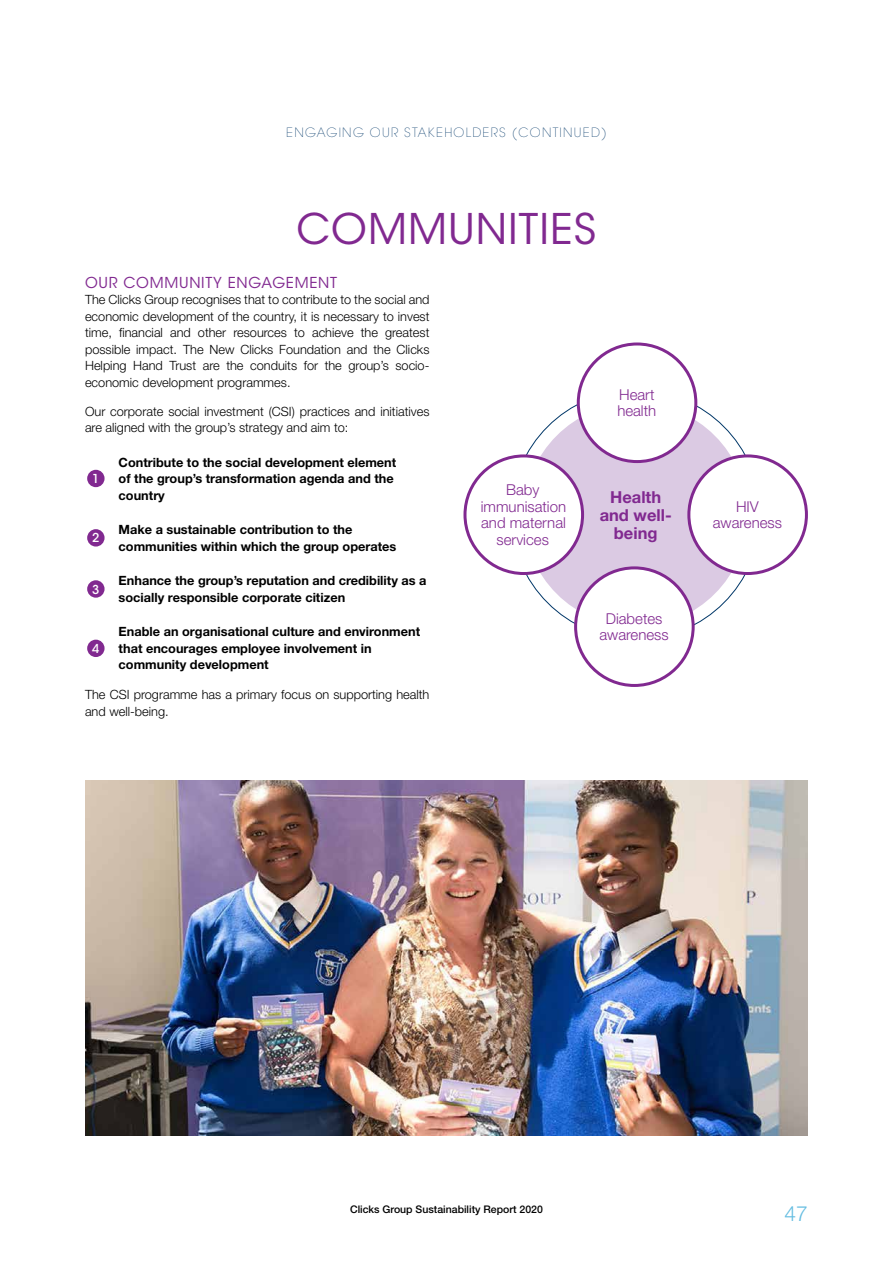
<style>
.page{position:relative;width:893px;height:1263px;background:#fff}
.page>*{position:absolute;margin:0;border:0;box-sizing:border-box;transform-origin:0 0}
.t1{font:42px "ITC Avant Garde Std";letter-spacing:.025em;color:#812990}
.t2{font:300 21px "Helvetica Neue LT Std";color:#64bde1}
.t3{font:700 16.5px/18px "Helvetica Neue LT Std";color:#812990;text-align:center}
.t4{font:300 15px/16.5px "Helvetica Neue LT Std";color:#812990;text-align:center}
.t5{font:15px "ITC Avant Garde Std";letter-spacing:.05em;color:#812990}
.t6{font:300 12.75px/16.5px "Helvetica Neue LT Std";color:#000}
.t7{font:700 12.75px/16.5px "Helvetica Neue LT Std";color:#000}
.t8{font:200 12.75px "ITC Avant Garde Std";letter-spacing:.1em;color:#003768}
.t9{font:500 12.3px "ITC Avant Garde Std";color:#fff}
.t10{font:500 10.5px "Helvetica Neue LT Std";color:#000}
</style>
<div class="page">
<div style="left:87px;top:470px;width:18px;height:17px;background:#812990;border-radius:50%"></div>
<div style="left:87px;top:529px;width:18px;height:17px;background:#812990;border-radius:50%"></div>
<div style="left:87px;top:580px;width:18px;height:18px;background:#812990;border-radius:50%"></div>
<div style="left:87px;top:640px;width:18px;height:17px;background:#812990;border-radius:50%"></div>
<img style="left:85px;top:780px;width:723px;height:355px">
<div style="left:524px;top:403px;width:223px;height:223px;background:#dbcae3;border-radius:50%"></div>
<div style="left:465px;top:456px;width:118px;height:117px;background:#fff;border-radius:50%"></div>
<div style="left:463px;top:454px;width:121px;height:121px;border:3px solid #812990;border-radius:50%"></div>
<div style="left:689px;top:456px;width:117px;height:117px;background:#fff;border-radius:50%"></div>
<div style="left:687px;top:454px;width:121px;height:121px;border:3px solid #812990;border-radius:50%"></div>
<div style="left:578px;top:344px;width:118px;height:118px;background:#fff;border-radius:50%"></div>
<div style="left:577px;top:342px;width:120px;height:121px;border:3px solid #812990;border-radius:50%"></div>
<div style="left:576px;top:568px;width:117px;height:117px;background:#fff;border-radius:50%"></div>
<div style="left:574px;top:566px;width:121px;height:121px;border:3px solid #812990;border-radius:50%"></div>
<p class="t8" style="left:286px;top:125px;width:322px">ENGAGING OUR STAKEHOLDERS (CONTINUED)</p>
<h1 class="t1" style="left:297px;top:203px;width:301px">COMMUNITIES</h1>
<p class="t5" style="left:85px;top:273px;width:254px">OUR COMMUNITY ENGAGEMENT</p>
<p class="t6" style="left:85px;top:291px;width:346px;text-align:justify">The Clicks Group recognises that to contribute to the social and economic development of the country, it is necessary to invest time, financial and other resources to achieve the greatest possible impact. The New Clicks Foundation and the Clicks Helping Hand Trust are the conduits for the group’s socio&shy;economic development programmes.</p>
<p class="t6" style="left:85px;top:403px;width:346px">Our corporate social investment (CSI) practices and initiatives are aligned with the group’s strategy and aim to:</p>
<p class="t9" style="left:92px;top:471px;width:9px">1</p>
<p class="t4" style="left:617px;top:386px;width:40px;text-align:left">Heart health</p>
<p class="t7" style="left:119px;top:453px;width:279px">Contribute to the social development element of the group’s transformation agenda and the country</p>
<p class="t4" style="left:481px;top:481px;width:87px">Baby immunisation and maternal services</p>
<p class="t3" style="left:600px;top:487px;width:74px">Health and well&shy;being</p>
<p class="t9" style="left:92px;top:530px;width:9px">2</p>
<p class="t7" style="left:119px;top:521px;width:279px">Make a sustainable contribution to the communities within which the group operates</p>
<p class="t9" style="left:92px;top:581px;width:9px">3</p>
<p class="t7" style="left:119px;top:572px;width:309px">Enhance the group’s reputation and credibility as a socially responsible corporate citizen</p>
<p class="t9" style="left:92px;top:641px;width:9px">4</p>
<p class="t4" style="left:599px;top:610px;width:71px">Diabetes awareness</p>
<p class="t7" style="left:119px;top:623px;width:303px">Enable an organisational culture and environment that encourages employee involvement in community development</p>
<p class="t6" style="left:85px;top:686px;width:346px">The CSI programme has a primary focus on supporting health and well-being.</p>
<p class="t4" style="left:713px;top:498px;width:71px">HIV awareness</p>
<p class="t10" style="left:350px;top:1203px;width:194px">Clicks Group Sustainability Report 2020</p>
<h2 class="t2" style="left:785px;top:1200px;width:25px">47</h2>
</div>
